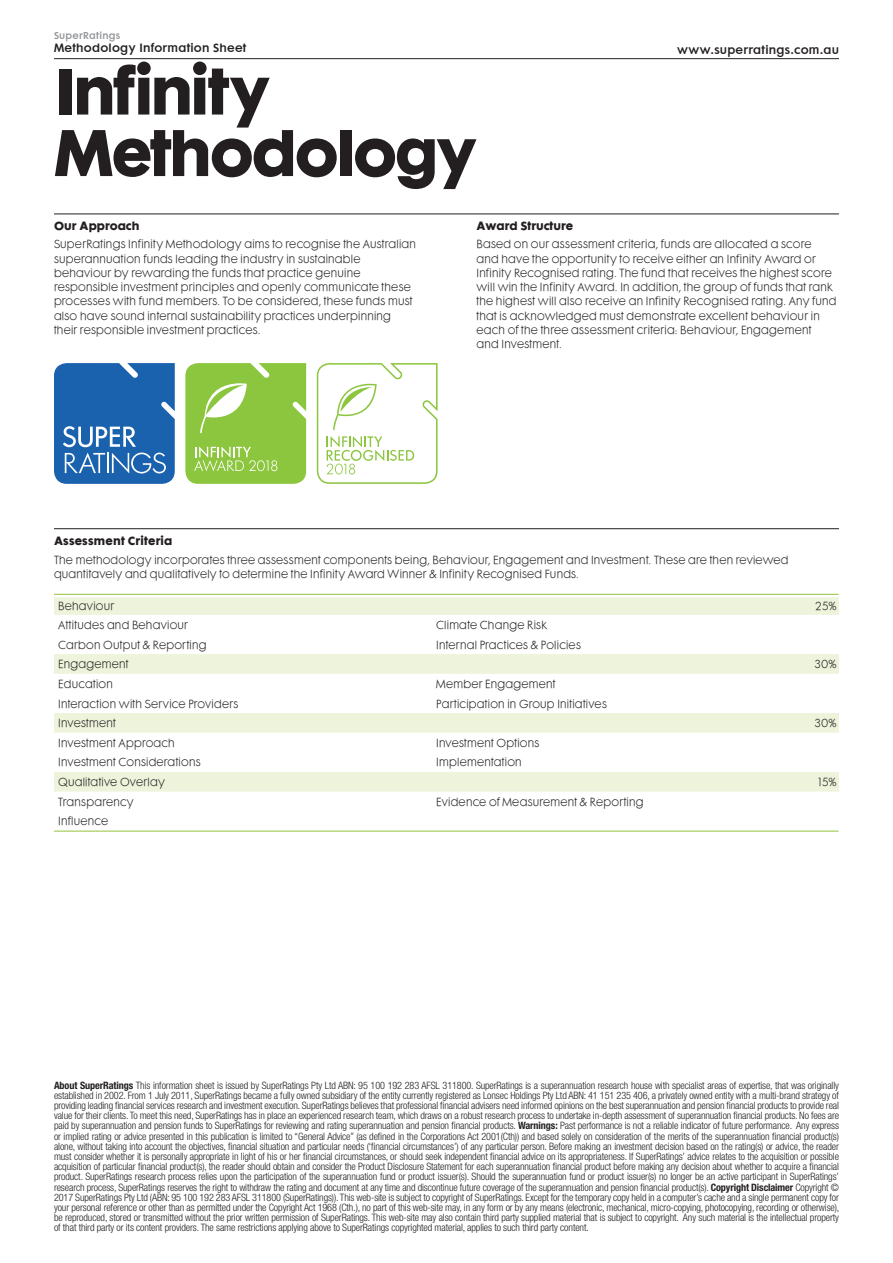
<style>
.page{position:relative;width:893px;height:1263px;background:#fff}
.page>*{position:absolute;margin:0;border:0;box-sizing:border-box;transform-origin:0 0}
.t1{font:700 60px/61.5px "Futura Maxi";letter-spacing:-.04em;color:#231f20}
.t2{font:300 10.8px/14.2px "Futura Maxi";letter-spacing:.02em;color:#231f20}
.t3{font:10.8px "Futura Maxi Demi";letter-spacing:.02em;color:#231f20}
.t4{font:700 10.8px "Futura Maxi";color:#231f20}
.t5{font:300 condensed 10.2px/10.2px "Helvetica Neue LT Pro";letter-spacing:-.01em;color:#231f20;text-align:justify}
.t6{font:9px "Futura Maxi Demi";letter-spacing:.03em;color:#939598}
.s1{font-weight:700}
</style>
<div class="page">
<hr style="left:54px;top:58px;width:785px;height:1px;background:#231f20">
<hr style="left:54px;top:214px;width:785px;height:1px;background:#231f20">
<hr style="left:54px;top:528px;width:785px;height:1px;background:#231f20">
<hr style="left:54px;top:594px;width:784px;height:1px;background:#94c23d">
<hr style="left:54px;top:831px;width:784px;height:1px;background:#94c23d">
<svg style="left:54px;top:597px;width:785px;height:195px"></svg>
<svg style="left:54px;top:363px;width:121px;height:121px;background:#3171b6"></svg>
<svg style="left:185px;top:363px;width:121px;height:121px;background:#97cc53"></svg>
<svg style="left:317px;top:363px;width:121px;height:121px"></svg>
<p class="t6" style="left:54px;top:29px;width:68px">SuperRatings</p>
<p class="t3" style="left:54px;top:40px;width:194px">Methodology Information Sheet</p>
<p class="t3" style="left:677px;top:43px;width:163px">www.superratings.com.au</p>
<h1 class="t1" style="left:54px;top:58px;width:425px">Infinity<br>Methodology</h1>
<p class="t4" style="left:54px;top:218px;width:87px">Our Approach</p>
<p class="t2" style="left:54px;top:237px;width:363px">SuperRatings Infinity Methodology aims to recognise the Australian superannuation funds leading the industry in sustainable behaviour by rewarding the funds that practice genuine responsible investment principles and openly communicate these processes with fund members. To be considered, these funds must also have sound internal sustainability practices underpinning their responsible investment practices.</p>
<p class="t4" style="left:476px;top:217px;width:98px">Award Structure</p>
<p class="t2" style="left:476px;top:237px;width:362px">Based on our assessment criteria, funds are allocated a score<br>and have the opportunity to receive either an Infinity Award or Infinity Recognised rating. The fund that receives the highest score will win the Infinity Award. In addition, the group of funds that rank the highest will also receive an Infinity Recognised rating. Any fund that is acknowledged must demonstrate excellent behaviour in each of the three assessment criteria: Behaviour, Engagement<br>and Investment.</p>
<p class="t4" style="left:54px;top:533px;width:120px">Assessment Criteria</p>
<p class="t2" style="left:54px;top:553px;width:736px">The methodology incorporates three assessment components being, Behaviour, Engagement and Investment. These are then reviewed quantitavely and qualitatively to determine the Infinity Award Winner &amp; Infinity Recognised Funds.</p>
<p class="t2" style="left:58px;top:599px;width:57px">Behaviour</p>
<p class="t2" style="left:815px;top:599px;width:24px">25%</p>
<p class="t2" style="left:58px;top:618px;width:131px">Attitudes and Behaviour</p>
<p class="t2" style="left:436px;top:618px;width:112px">Climate Change Risk</p>
<p class="t2" style="left:58px;top:637px;width:150px">Carbon Output &amp; Reporting</p>
<p class="t2" style="left:436px;top:637px;width:146px">Internal Practices &amp; Policies</p>
<p class="t2" style="left:58px;top:657px;width:72px">Engagement</p>
<p class="t2" style="left:814px;top:657px;width:24px">30%</p>
<p class="t2" style="left:58px;top:677px;width:56px">Education</p>
<p class="t2" style="left:436px;top:677px;width:121px">Member Engagement</p>
<p class="t2" style="left:58px;top:696px;width:181px">Interaction with Service Providers</p>
<p class="t2" style="left:436px;top:696px;width:172px">Participation in Group Initiatives</p>
<p class="t2" style="left:58px;top:716px;width:59px">Investment</p>
<p class="t2" style="left:814px;top:716px;width:24px">30%</p>
<p class="t2" style="left:58px;top:736px;width:118px">Investment Approach</p>
<p class="t2" style="left:436px;top:736px;width:105px">Investment Options</p>
<p class="t2" style="left:58px;top:755px;width:144px">Investment Considerations</p>
<p class="t2" style="left:436px;top:755px;width:87px">Implementation</p>
<p class="t2" style="left:58px;top:775px;width:108px">Qualitative Overlay</p>
<p class="t2" style="left:818px;top:775px;width:20px">15%</p>
<p class="t2" style="left:58px;top:794px;width:77px">Transparency</p>
<p class="t2" style="left:436px;top:794px;width:209px">Evidence of Measurement &amp; Reporting</p>
<p class="t2" style="left:58px;top:814px;width:51px">Influence</p>
<p class="t5" style="left:54px;top:1080px;width:787px"><span class="s1">About SuperRatings</span> This information sheet is issued by SuperRatings Pty Ltd ABN: 95 100 192 283 AFSL 311800. SuperRatings is a superannuation research house with specialist areas of expertise, that was originally established in 2002. From 1 July 2011, SuperRatings became a fully owned subsidiary of the entity currently registered as Lonsec Holdings Pty Ltd ABN: 41 151 235 406, a privately owned entity with a multi-brand strategy of providing leading financial services research and investment execution. SuperRatings believes that professional financial advisers need informed opinions on the best superannuation and pension financial products to provide real value for their clients. To meet this need, SuperRatings has in place an experienced research team, which draws on a robust research process to undertake in-depth assessment of superannuation financial products. No fees are paid by superannuation and pension funds to SuperRatings for reviewing and rating superannuation and pension financial products. <span class="s1">Warnings:</span> Past performance is not a reliable indicator of future performance. Any express or implied rating or advice presented in this publication is limited to “General Advice” (as defined in the Corporations Act 2001(Cth)) and based solely on consideration of the merits of the superannuation financial product(s) alone, without taking into account the objectives, financial situation and particular needs (‘financial circumstances’) of any particular person. Before making an investment decision based on the rating(s) or advice, the reader must consider whether it is personally appropriate in light of his or her financial circumstances, or should seek independent financial advice on its appropriateness. If SuperRatings’ advice relates to the acquisition or possible acquisition of particular financial product(s), the reader should obtain and consider the Product Disclosure Statement for each superannuation financial product before making any decision about whether to acquire a financial product. SuperRatings research process relies upon the participation of the superannuation fund or product issuer(s). Should the superannuation fund or product issuer(s) no longer be an active participant in SuperRatings’ research process, SuperRatings reserves the right to withdraw the rating and document at any time and discontinue future coverage of the superannuation and pension financial product(s). <span class="s1">Copyright Disclaimer</span> Copyright © 2017 SuperRatings Pty Ltd (ABN: 95 100 192 283 AFSL 311800 (SuperRatings)). This web-site is subject to copyright of SuperRatings. Except for the temporary copy held in a computer’s cache and a single permanent copy for your personal reference or other than as permitted under the Copyright Act 1968 (Cth.), no part of this web-site may, in any form or by any means (electronic, mechanical, micro-copying, photocopying, recording or otherwise), be reproduced, stored or transmitted without the prior written permission of SuperRatings. This web-site may also contain third party supplied material that is subject to copyright. Any such material is the intellectual property of that third party or its content providers. The same restrictions applying above to SuperRatings copyrighted material, applies to such third party content.</p>
</div>
